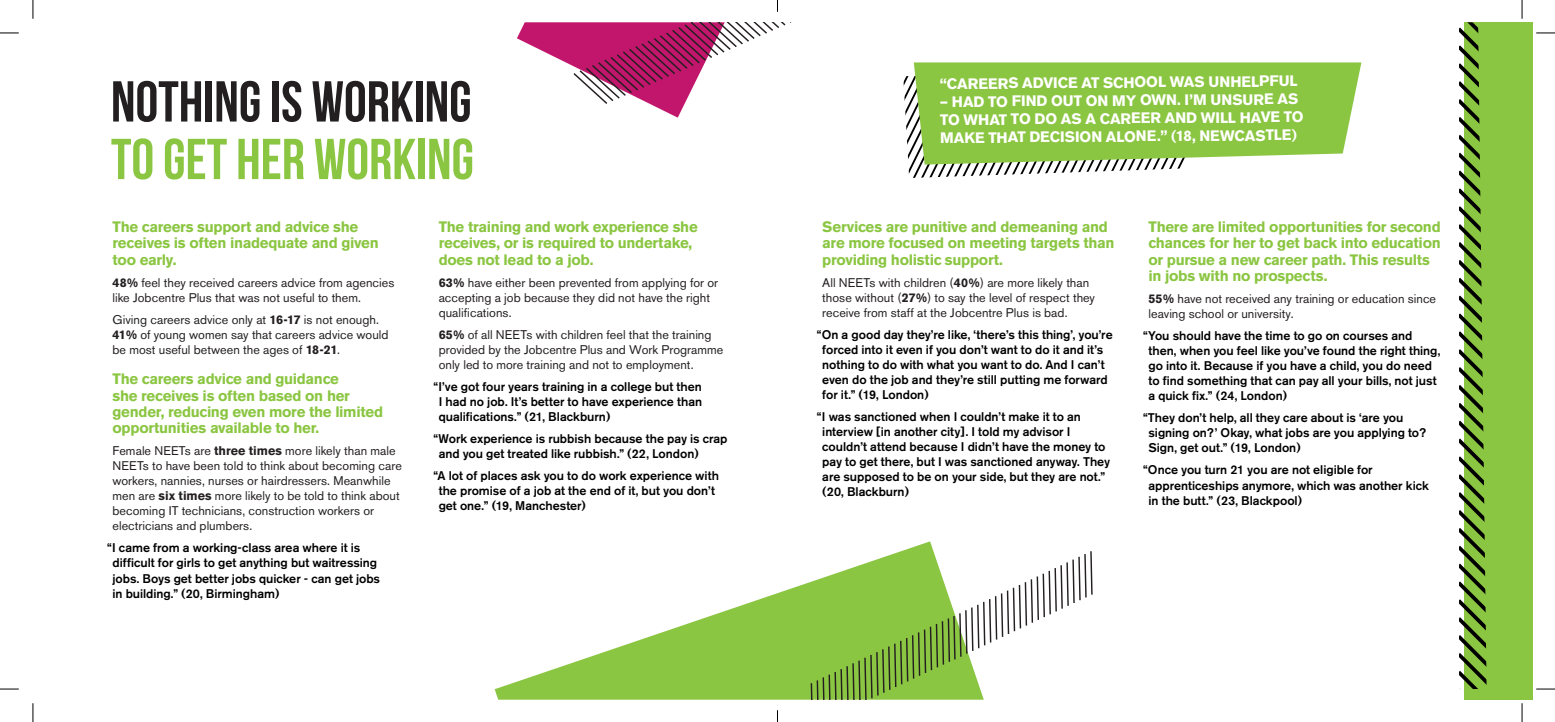
<style>
.page{position:relative;width:1555px;height:722px;background:#fff}
.page>*{position:absolute;margin:0;border:0;box-sizing:border-box;transform-origin:0 0}
.t1{font:57.5px "Bebas Neue";color:#231f20}
.t2{font:57.5px "Bebas Neue";color:#8bc642}
.t3{font:700 15px/16.2px "Akzidenz Grotesk BE";letter-spacing:-.01em;color:#8bc642}
.t4{font:700 15px/18px "Akzidenz Grotesk BE";letter-spacing:-.01em;color:#fff}
.t5{font:500 12.5px/15px "Akzidenz Grotesk BE";letter-spacing:-.005em;color:#000}
.t6{font:12.5px/15px "Akzidenz Grotesk BE";letter-spacing:.005em;color:#231f20}
.s1{font-weight:700}
</style>
<div class="page">
<div style="left:1463px;top:22px;width:69px;height:677px;background:#8bc642"></div>
<svg style="left:1459px;top:22px;width:27px;height:666px"></svg>
<svg style="left:494px;top:541px;width:439px;height:158px"></svg>
<svg style="left:809px;top:549px;width:284px;height:150px"></svg>
<svg style="left:517px;top:22px;width:275px;height:96px"></svg>
<svg style="left:903px;top:76px;width:279px;height:102px"></svg>
<svg style="left:913px;top:62px;width:448px;height:102px;background:#92c850"></svg>
<svg style="left:0;top:32px;width:19px;height:2px"></svg>
<svg style="left:1536px;top:32px;width:18px;height:2px"></svg>
<svg style="left:0;top:688px;width:19px;height:1px"></svg>
<svg style="left:1536px;top:688px;width:18px;height:1px"></svg>
<svg style="left:32px;top:0;width:2px;height:19px"></svg>
<svg style="left:32px;top:703px;width:2px;height:18px"></svg>
<svg style="left:1521px;top:0;width:1px;height:19px"></svg>
<svg style="left:1521px;top:703px;width:1px;height:18px"></svg>
<h1 class="t1" style="left:111px;top:70px;width:362px">NOTHING IS WORKING</h1>
<h1 class="t2" style="left:111px;top:128px;width:364px">TO GET HER WORKING</h1>
<p class="t3" style="left:112px;top:219px;width:268px">The careers support and advice she receives is often inadequate and given too early.</p>
<p class="t6" style="left:112px;top:275px;width:283px"><span class="s1">48%</span> feel they received careers advice from agencies like Jobcentre Plus that was not useful to them.</p>
<p class="t6" style="left:112px;top:312px;width:277px">Giving careers advice only at <span class="s1">16-17</span> is not enough.<br><span class="s1">41%</span> of young women say that careers advice would be most useful between the ages of <span class="s1">18-21</span>.</p>
<p class="t3" style="left:112px;top:371px;width:272px">The careers advice and guidance<br>she receives is often based on her gender, reducing even more the limited opportunities available to her.</p>
<p class="t6" style="left:112px;top:443px;width:291px">Female NEETs are <span class="s1">three times</span> more likely than male NEETs to have been told to think about becoming care workers, nannies, nurses or hairdressers. Meanwhile men are <span class="s1">six times</span> more likely to be told to think about becoming IT technicians, construction workers or electricians and plumbers.</p>
<p class="t5" style="left:112px;top:540px;width:269px;text-indent:-5px">“I came from a working-class area where it is difficult for girls to get anything but waitressing jobs. Boys get better jobs quicker - can get jobs in building.” (20, Birmingham)</p>
<p class="t3" style="left:438px;top:219px;width:260px">The training and work experience she receives, or is required to undertake, does not lead to a job.</p>
<p class="t6" style="left:438px;top:275px;width:281px"><span class="s1">63%</span> have either been prevented from applying for or accepting a job because they did not have the right qualifications.</p>
<p class="t6" style="left:438px;top:327px;width:286px"><span class="s1">65%</span> of all NEETs with children feel that the training provided by the Jobcentre Plus and Work Programme only led to more training and not to employment.</p>
<p class="t5" style="left:438px;top:379px;width:265px;text-align:justify;text-indent:-5px">“I’ve got four years training in a college but then I had no job. It’s better to have experience than qualifications.” (21, Blackburn)</p>
<p class="t5" style="left:438px;top:431px;width:290px;text-indent:-5px">“Work experience is rubbish because the pay is crap and you get treated like rubbish.” (22, London)</p>
<p class="t5" style="left:438px;top:468px;width:282px;text-indent:-5px">“A lot of places ask you to do work experience with the promise of a job at the end of it, but you don’t get one.” (19, Manchester)</p>
<p class="t4" style="left:939px;top:73px;width:359px">“Careers advice at school was unhelpful</p>
<p class="t4" style="left:939px;top:91px;width:365px">– had to find out on my own. I’m unsure as to what to do as a career and will have to make that decision alone.” (18, Newcastle)</p>
<p class="t3" style="left:822px;top:219px;width:294px;text-indent:-5px">Services are punitive and demeaning and are more focused on meeting targets than providing holistic support.</p>
<p class="t6" style="left:822px;top:275px;width:274px">All NEETs with children (<span class="s1">40%</span>) are more likely than those without (<span class="s1">27%</span>) to say the level of respect they receive from staff at the Jobcentre Plus is bad.</p>
<p class="t5" style="left:822px;top:327px;width:292px;text-indent:-5px">“On a good day they’re like, ‘there’s this thing’, you’re forced into it even if you don’t want to do it and it’s nothing to do with what you want to do. And I can’t even do the job and they’re still putting me forward for it.” (19, London)</p>
<p class="t5" style="left:822px;top:409px;width:289px;text-indent:-5px">“I was sanctioned when I couldn’t make it to an interview [in another city]. I told my advisor I couldn’t attend because I didn’t have the money to pay to get there, but I was sanctioned anyway. They are supposed to be on your side, but they are not.” (20, Blackburn)</p>
<p class="t3" style="left:1148px;top:219px;width:294px">There are limited opportunities for second chances for her to get back into education or pursue a new career path. This results in jobs with no prospects.</p>
<p class="t6" style="left:1148px;top:291px;width:289px"><span class="s1">55%</span> have not received any training or education since leaving school or university.</p>
<p class="t5" style="left:1148px;top:328px;width:293px;text-indent:-5px">“You should have the time to go on courses and then, when you feel like you’ve found the right thing, go into it. Because if you have a child, you do need to find something that can pay all your bills, not just a quick fix.” (24, London)</p>
<p class="t5" style="left:1148px;top:410px;width:279px;text-indent:-5px">“They don’t help, all they care about is ‘are you signing on?’ Okay, what jobs are you applying to?<br>Sign, get out.” (19, London)</p>
<p class="t5" style="left:1148px;top:462px;width:282px;text-indent:-5px">“Once you turn 21 you are not eligible for apprenticeships anymore, which was another kick in the butt.” (23, Blackpool)</p>
</div>
